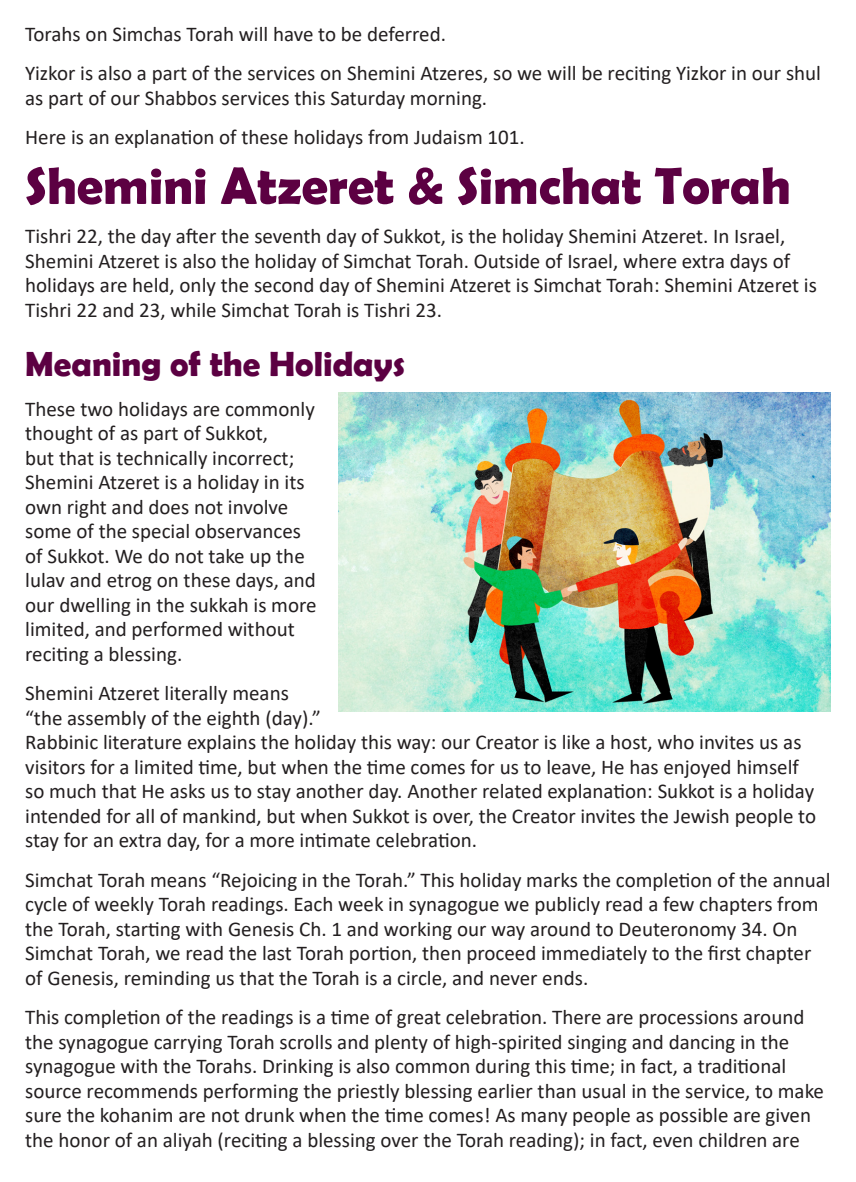
<style>
.page{position:relative;width:856px;height:1182px;background:#fff}
.page>*{position:absolute;margin:0;border:0;box-sizing:border-box;transform-origin:0 0}
.head_large{font:700 52.5px "Berlin Sans FB Demi";color:#5c0042}
.head_medium{font:700 35px "Berlin Sans FB Demi";color:#5c0042}
.t1{font:21px/24.5px "Calibri";color:#231f20}
</style>
<div class="page">
<img style="left:339px;top:392px;width:492px;height:319px">
<p class="t1" style="left:25px;top:21px;width:422px">Torahs on Simchas Torah will have to be deferred.</p>
<p class="t1" style="left:25px;top:61px;width:797px">Yizkor is also a part of the services on Shemini Atzeres, so we will be reciting Yizkor in our shul as part of our Shabbos services this Saturday morning.</p>
<p class="t1" style="left:25px;top:124px;width:501px">Here is an explanation of these holidays from Judaism 101.</p>
<p class="head_large" style="left:25px;top:155px;width:767px">Shemini Atzeret &amp; Simchat Torah</p>
<p class="t1" style="left:25px;top:223px;width:793px">Tishri 22, the day after the seventh day of Sukkot, is the holiday Shemini Atzeret. In Israel, Shemini Atzeret is also the holiday of Simchat Torah. Outside of Israel, where extra days of holidays are held, only the second day of Shemini Atzeret is Simchat Torah: Shemini Atzeret is Tishri 22 and 23, while Simchat Torah is Tishri 23.</p>
<p class="head_medium" style="left:25px;top:344px;width:381px">Meaning of the Holidays</p>
<p class="t1" style="left:25px;top:396px;width:293px">These two holidays are commonly thought of as part of Sukkot,<br>but that is technically incorrect;<br>Shemini Atzeret is a holiday in its own right and does not involve some of the special observances of Sukkot. We do not take up the lulav and etrog on these days, and our dwelling in the sukkah is more limited, and performed without reciting a blessing.</p>
<p class="t1" style="left:25px;top:680px;width:792px">Shemini Atzeret literally means<br>“the assembly of the eighth (day).”<br>Rabbinic literature explains the holiday this way: our Creator is like a host, who invites us as visitors for a limited time, but when the time comes for us to leave, He has enjoyed himself so much that He asks us to stay another day. Another related explanation: Sukkot is a holiday intended for all of mankind, but when Sukkot is over, the Creator invites the Jewish people to stay for an extra day, for a more intimate celebration.</p>
<p class="t1" style="left:25px;top:866px;width:807px">Simchat Torah means “Rejoicing in the Torah.” This holiday marks the completion of the annual cycle of weekly Torah readings. Each week in synagogue we publicly read a few chapters from the Torah, starting with Genesis Ch. 1 and working our way around to Deuteronomy 34. On Simchat Torah, we read the last Torah portion, then proceed immediately to the first chapter of Genesis, reminding us that the Torah is a circle, and never ends.</p>
<p class="t1" style="left:25px;top:1004px;width:800px">This completion of the readings is a time of great celebration. There are processions around the synagogue carrying Torah scrolls and plenty of high-spirited singing and dancing in the synagogue with the Torahs. Drinking is also common during this time; in fact, a traditional source recommends performing the priestly blessing earlier than usual in the service, to make sure the kohanim are not drunk when the time comes! As many people as possible are given the honor of an aliyah (reciting a blessing over the Torah reading); in fact, even children are</p>
</div>
